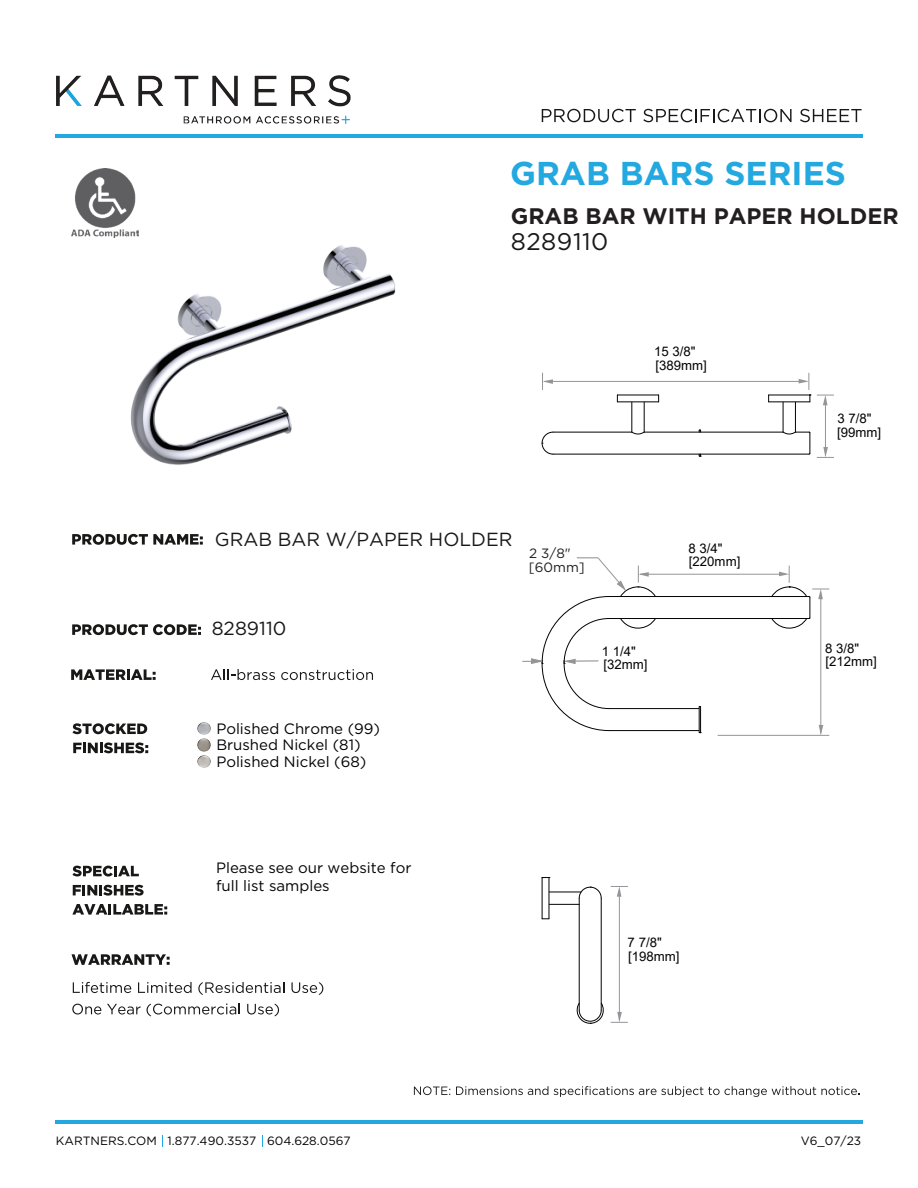
<style>
.page{position:relative;width:918px;height:1188px;background:#fff}
.page>*{position:absolute;margin:0;border:0;box-sizing:border-box;transform-origin:0 0}
.t1{font:700 33px "Gotham";color:#23a8e0}
.t2{font:24px "Gotham";letter-spacing:.02em;color:#181817}
.t3{font:700 22.5px "Gotham";color:#221f21}
.t4{font:18.9px "Gotham";color:#181817}
.t5{font:15px/16.5px "Gotham";color:#030303}
.t6{font:13.5px/14.4px "Gotham";color:#231f20}
.t7{font:13.2px/14.1px "Arial";color:#030303}
.t8{font:12px "Gotham";color:#030303}
</style>
<div class="page">
<hr style="left:55px;top:134px;width:808px;height:4px;background:#23a8e0">
<hr style="left:55px;top:1120px;width:808px;height:4px;background:#23a8e0">
<img style="left:56px;top:76px;width:295px;height:48px">
<svg style="left:72px;top:534px;width:131px;height:11px"></svg>
<svg style="left:542px;top:109px;width:94px;height:13px"></svg>
<svg style="left:643px;top:109px;width:149px;height:13px"></svg>
<svg style="left:800px;top:109px;width:62px;height:13px"></svg>
<svg style="left:72px;top:624px;width:129px;height:11px"></svg>
<svg style="left:72px;top:723px;width:75px;height:11px"></svg>
<svg style="left:73px;top:742px;width:75px;height:11px"></svg>
<svg style="left:72px;top:954px;width:98px;height:11px"></svg>
<svg style="left:73px;top:982px;width:58px;height:11px"></svg>
<svg style="left:138px;top:982px;width:54px;height:11px"></svg>
<svg style="left:198px;top:982px;width:86px;height:13px"></svg>
<svg style="left:291px;top:982px;width:32px;height:13px"></svg>
<svg style="left:72px;top:1004px;width:29px;height:11px"></svg>
<svg style="left:107px;top:1004px;width:34px;height:11px"></svg>
<svg style="left:147px;top:1003px;width:93px;height:13px"></svg>
<svg style="left:247px;top:1004px;width:32px;height:12px"></svg>
<svg style="left:71px;top:669px;width:85px;height:11px"></svg>
<svg style="left:211px;top:669px;width:64px;height:11px"></svg>
<svg style="left:281px;top:669px;width:92px;height:11px"></svg>
<svg style="left:414px;top:1086px;width:36px;height:9px"></svg>
<svg style="left:456px;top:1086px;width:92px;height:9px"></svg>
<svg style="left:554px;top:1086px;width:306px;height:11px"></svg>
<svg style="left:72px;top:866px;width:67px;height:11px"></svg>
<svg style="left:73px;top:885px;width:71px;height:11px"></svg>
<svg style="left:72px;top:904px;width:95px;height:11px"></svg>
<hr style="left:609px;top:730px;width:90px;height:1px;background:#030303">
<hr style="left:609px;top:708px;width:90px;height:1px;background:#030303">
<hr style="left:609px;top:618px;width:200px;height:1px;background:#030303">
<hr style="left:609px;top:596px;width:200px;height:1px;background:#030303">
<hr style="left:631px;top:402px;width:1px;height:30px;background:#030303">
<hr style="left:644px;top:402px;width:1px;height:30px;background:#030303">
<hr style="left:553px;top:454px;width:256px;height:1px;background:#030303">
<hr style="left:644px;top:432px;width:139px;height:1px;background:#030303">
<hr style="left:553px;top:432px;width:79px;height:1px;background:#030303">
<hr style="left:617px;top:401px;width:42px;height:1px;background:#030303">
<hr style="left:769px;top:401px;width:41px;height:1px;background:#030303">
<hr style="left:769px;top:395px;width:41px;height:1px;background:#030303">
<hr style="left:617px;top:395px;width:42px;height:1px;background:#030303">
<hr style="left:783px;top:402px;width:1px;height:30px;background:#030303">
<hr style="left:795px;top:402px;width:1px;height:30px;background:#030303">
<hr style="left:542px;top:878px;width:1px;height:41px;background:#030303">
<hr style="left:549px;top:878px;width:1px;height:41px;background:#030303">
<hr style="left:579px;top:898px;width:1px;height:112px;background:#030303">
<hr style="left:601px;top:898px;width:1px;height:112px;background:#030303">
<hr style="left:549px;top:904px;width:30px;height:1px;background:#030303">
<hr style="left:549px;top:892px;width:32px;height:1px;background:#030303">
<svg style="left:782px;top:431px;width:29px;height:24px"></svg>
<svg style="left:631px;top:431px;width:14px;height:4px"></svg>
<svg style="left:541px;top:431px;width:13px;height:24px"></svg>
<svg style="left:698px;top:706px;width:4px;height:28px"></svg>
<svg style="left:576px;top:1002px;width:28px;height:22px"></svg>
<svg style="left:578px;top:886px;width:24px;height:13px"></svg>
<img style="left:130px;top:230px;width:266px;height:235px">
<svg style="left:198px;top:722px;width:13px;height:46px"></svg>
<img style="left:72px;top:169px;width:66px;height:69px">
<hr style="left:544px;top:381px;width:256px;height:1px;background:#939598">
<svg style="left:799px;top:373px;width:12px;height:29px"></svg>
<svg style="left:542px;top:373px;width:11px;height:17px"></svg>
<hr style="left:640px;top:574px;width:140px;height:1px;background:#939598">
<hr style="left:718px;top:735px;width:111px;height:1px;background:#939598">
<hr style="left:821px;top:598px;width:1px;height:136px;background:#939598">
<svg style="left:771px;top:566px;width:58px;height:65px"></svg>
<svg style="left:819px;top:725px;width:4px;height:10px"></svg>
<hr style="left:825px;top:404px;width:1px;height:52px;background:#939598">
<svg style="left:817px;top:395px;width:17px;height:10px"></svg>
<svg style="left:817px;top:447px;width:17px;height:11px"></svg>
<hr style="left:619px;top:895px;width:1px;height:126px;background:#939598">
<svg style="left:611px;top:886px;width:17px;height:11px"></svg>
<svg style="left:611px;top:1012px;width:17px;height:11px"></svg>
<svg style="left:522px;top:558px;width:135px;height:174px"></svg>
<h1 class="t1" style="left:510px;top:154px;width:337px">GRAB BARS SERIES</h1>
<h3 class="t3" style="left:511px;top:203px;width:389px">GRAB BAR WITH PAPER HOLDER</h3>
<h2 class="t2" style="left:511px;top:228px;width:99px">8289110</h2>
<p class="t7" style="left:654px;top:344px;width:54px">15 3/8" [389mm]</p>
<p class="t4" style="left:215px;top:529px;width:299px">GRAB BAR W/PAPER HOLDER</p>
<p class="t6" style="left:529px;top:546px;width:57px">2 3/8" [60mm]</p>
<p class="t4" style="left:212px;top:618px;width:76px">8289110</p>
<p class="t7" style="left:602px;top:645px;width:47px;line-height:12.6px">1 1/4" [32mm]</p>
<p class="t5" style="left:216px;top:720px;width:165px">Polished Chrome (99)<br>Brushed Nickel (81)<br>Polished Nickel (68)</p>
<p class="t7" style="left:689px;top:542px;width:53px;line-height:12.6px">8 3/4" [220mm]</p>
<p class="t5" style="left:216px;top:859px;width:197px;line-height:18px">Please see our website for full list samples</p>
<p class="t7" style="left:628px;top:935px;width:53px">7 7/8" [198mm]</p>
<p class="t7" style="left:837px;top:412px;width:46px">3 7/8" [99mm]</p>
<p class="t7" style="left:825px;top:642px;width:53px;line-height:12.6px">8 3/8" [212mm]</p>
<p class="t8" style="left:56px;top:1134px;width:296px">KARTNERS.COM 1.877.490.3537 604.628.0567</p>
<p class="t8" style="left:801px;top:1134px;width:62px">V6_07/23</p>
</div>
